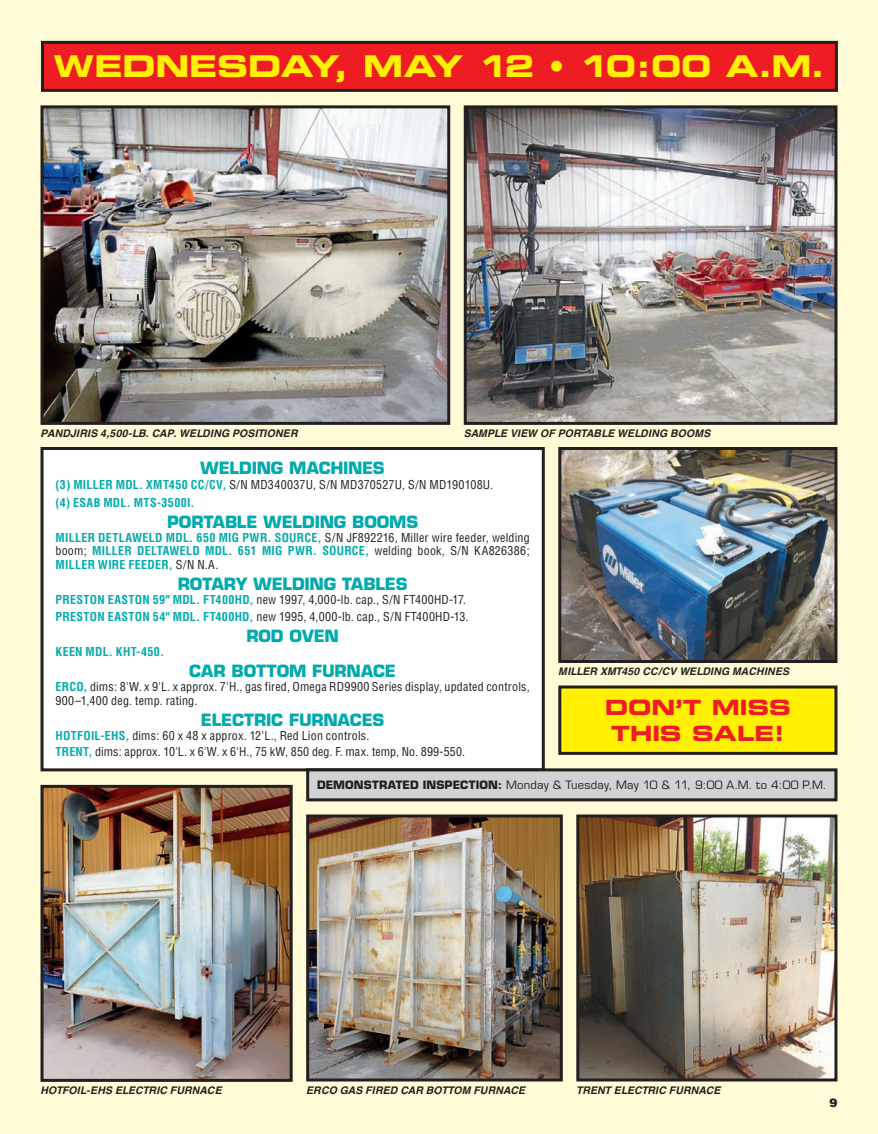
<style>
.page{position:relative;width:878px;height:1134px;background:#fffbd6}
.page>*{position:absolute;margin:0;border:0;box-sizing:border-box;transform-origin:0 0}
.t1{font:30px "Eurostile Bold Extended Two";letter-spacing:-.015em;color:#fff101}
.t2{font:21px/25.5px "Eurostile Bold Extended Two";letter-spacing:-.005em;color:#ee1d23;text-align:center}
.INV-HEAD{font:700 16.5px "Eurostile";letter-spacing:-.01em;color:#00aaad}
.INV-BODY{font:condensed 12px/13.5px "Helvetica";letter-spacing:.015em;color:#231f20}
.INV-BODY-2{font:700 condensed 12px/13.5px "Helvetica";letter-spacing:.025em;color:#00aaad;text-align:justify}
.t3{font:900 12px "Helvetica";color:#231f20}
.t4{font:11.25px "Eurostile";letter-spacing:.02em;color:#231f20}
.t5{font:italic 700 10.5px "Helvetica";letter-spacing:.01em;color:#231f20}
.s1{font-weight:700;color:#00aaad}
.s2{font-weight:400;color:#231f20}
.s3{font-weight:700}
</style>
<div class="page">
<img style="left:468px;top:109px;width:365px;height:312px">
<div style="left:464px;top:105px;width:373px;height:320px;border:3px solid #231f20"></div>
<img style="left:562px;top:451px;width:271px;height:208px">
<div style="left:558px;top:447px;width:279px;height:216px;border:3px solid #231f20"></div>
<img style="left:44px;top:789px;width:244px;height:289px">
<div style="left:40px;top:785px;width:252px;height:297px;border:3px solid #231f20"></div>
<div style="left:42px;top:449px;width:501px;height:321px;background:#fff"></div>
<div style="left:40px;top:447px;width:504px;height:324px;border:3px solid #231f20"></div>
<img style="left:580px;top:818px;width:253px;height:260px">
<div style="left:576px;top:814px;width:261px;height:268px;border:3px solid #231f20"></div>
<img style="left:310px;top:818px;width:248px;height:260px">
<div style="left:306px;top:814px;width:256px;height:268px;border:3px solid #231f20"></div>
<img style="left:44px;top:109px;width:402px;height:312px">
<div style="left:40px;top:105px;width:410px;height:320px;border:3px solid #231f20"></div>
<div style="left:560px;top:687px;width:276px;height:66px;background:#fff101"></div>
<div style="left:558px;top:686px;width:279px;height:69px;border:3px solid #231f20"></div>
<div style="left:308px;top:770px;width:528px;height:30px;background:#d1d2d4"></div>
<div style="left:306px;top:768px;width:531px;height:33px;border:3px solid #231f20"></div>
<div style="left:42px;top:42px;width:794px;height:48px;background:#ee1d23"></div>
<div style="left:41px;top:41px;width:796px;height:51px;border:3px solid #231f20"></div>
<p class="t1" style="left:54px;top:45px;width:772px">WEDNESDAY, MAY 12 • 10:00 A.M.</p>
<p class="t5" style="left:40px;top:426px;width:258px">PANDJIRIS 4,500-LB. CAP. WELDING POSITIONER</p>
<p class="t5" style="left:464px;top:426px;width:248px">SAMPLE VIEW OF PORTABLE WELDING BOOMS</p>
<p class="INV-HEAD" style="left:200px;top:458px;width:186px">WELDING MACHINES</p>
<p class="INV-BODY" style="left:56px;top:477px;width:439px"><span class="s1">(3) MILLER MDL. XMT450 CC/CV,</span> S/N MD340037U, S/N MD370527U, S/N MD190108U.</p>
<p class="INV-BODY-2" style="left:56px;top:495px;width:140px">(4) ESAB MDL. MTS-3500I.</p>
<p class="INV-HEAD" style="left:167px;top:511px;width:252px">PORTABLE WELDING BOOMS</p>
<p class="INV-BODY-2" style="left:56px;top:531px;width:475px">MILLER DETLAWELD MDL. 650 MIG PWR. SOURCE, <span class="s2">S/N JF892216, Miller wire feeder, welding boom;</span> MILLER DELTAWELD MDL. 651 MIG PWR. SOURCE, <span class="s2">welding book, S/N KA826386; </span>MILLER WIRE FEEDER, <span class="s2">S/N N.A.</span></p>
<p class="INV-HEAD" style="left:178px;top:574px;width:231px">ROTARY WELDING TABLES</p>
<p class="INV-BODY" style="left:56px;top:593px;width:412px"><span class="s1">PRESTON EASTON 59" MDL. FT400HD,</span> new 1997, 4,000-lb. cap., S/N FT400HD-17.</p>
<p class="INV-BODY" style="left:56px;top:609px;width:414px"><span class="s1">PRESTON EASTON 54" MDL. FT400HD,</span> new 1995, 4,000-lb. cap., S/N FT400HD-13.</p>
<p class="INV-HEAD" style="left:246px;top:625px;width:94px">ROD OVEN</p>
<p class="INV-BODY-2" style="left:56px;top:645px;width:110px">KEEN MDL. KHT-450.</p>
<p class="INV-HEAD" style="left:189px;top:661px;width:208px">CAR BOTTOM FURNACE</p>
<p class="INV-BODY" style="left:56px;top:680px;width:475px"><span class="s1">ERCO,</span> dims: 8'W. x 9'L. x approx. 7'H., gas fired, Omega RD9900 Series display, updated controls,<br>900–1,400 deg. temp. rating.</p>
<p class="INV-HEAD" style="left:201px;top:709px;width:185px">ELECTRIC FURNACES</p>
<p class="INV-BODY" style="left:56px;top:729px;width:315px"><span class="s1">HOTFOIL-EHS,</span> dims: 60 x 48 x approx. 12'L., Red Lion controls.</p>
<p class="INV-BODY" style="left:56px;top:745px;width:411px"><span class="s1">TRENT,</span> dims: approx. 10'L. x 6'W. x 6'H., 75 kW, 850 deg. F. max. temp, No. 899-550.</p>
<p class="t5" style="left:558px;top:665px;width:232px">MILLER XMT450 CC/CV WELDING MACHINES</p>
<p class="t2" style="left:604px;top:694px;width:188px">DON’T MISS<br>THIS SALE!</p>
<p class="t4" style="left:317px;top:778px;width:511px"><span class="s3">DEMONSTRATED INSPECTION:</span> Monday &amp; Tuesday, May 10 &amp; 11, 9:00 A.M. to 4:00 P.M.</p>
<p class="t5" style="left:40px;top:1083px;width:183px">HOTFOIL-EHS ELECTRIC FURNACE</p>
<p class="t5" style="left:306px;top:1083px;width:220px">ERCO GAS FIRED CAR BOTTOM FURNACE</p>
<p class="t5" style="left:576px;top:1083px;width:146px">TRENT ELECTRIC FURNACE</p>
<p class="t3" style="left:829px;top:1094px;width:10px">9</p>
</div>
